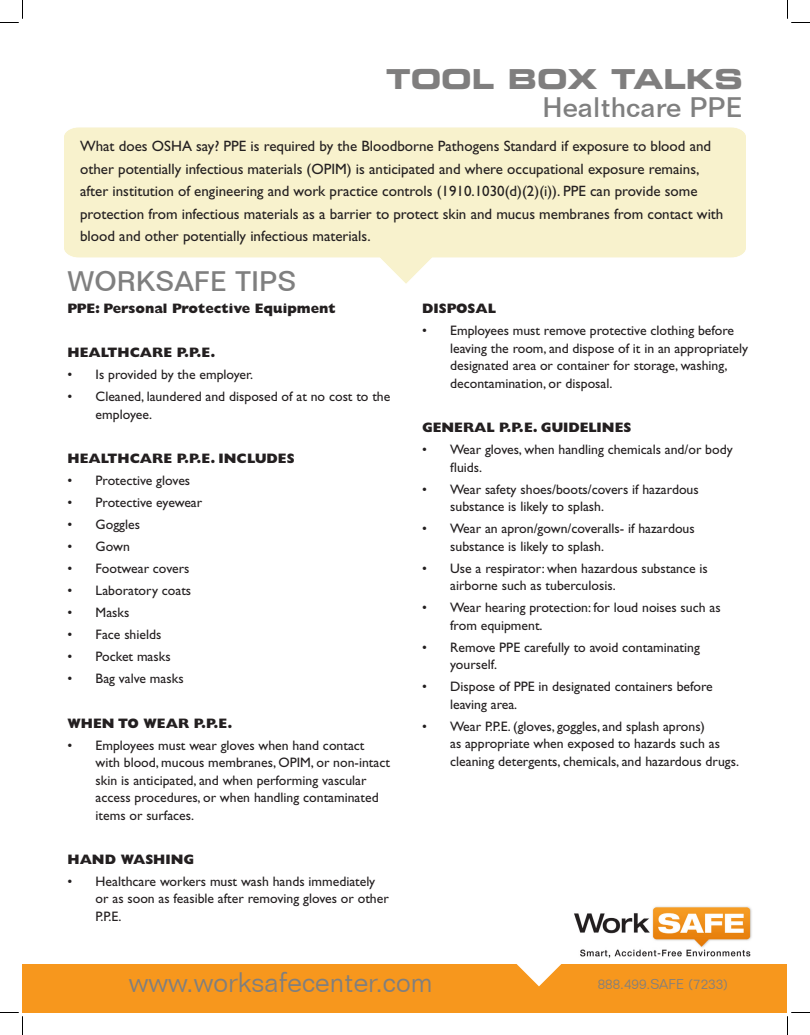
<style>
.page{position:relative;width:810px;height:1035px;background:#fff}
.page>*{position:absolute;margin:0;border:0;box-sizing:border-box;transform-origin:0 0}
.t1{font:500 27.5px "Folio BT";color:#7f7f7f}
.t2{font:300 27.5px "Folio BT";color:#7f7f7f}
.t3{font:27.5px "Eurostile Bold Extended Two";color:#7f7e7e}
.t4{font:15px/22.5px "Gill Sans";color:#231f20}
.t5{font:13.75px/17.5px "Gill Sans";color:#231f20}
.t6{font:800 13.75px "Gill Sans";color:#231f20}
.t7{font:300 13.75px "Folio BT";color:#7f7f7f}
</style>
<div class="page">
<div style="left:22px;top:964px;width:766px;height:48px;background:#f7971d"></div>
<svg style="left:516px;top:964px;width:46px;height:22px"></svg>
<img style="left:574px;top:906px;width:178px;height:52px">
<svg style="left:0;top:0;width:23px;height:23px"></svg>
<svg style="left:0;top:1012px;width:23px;height:23px"></svg>
<svg style="left:787px;top:0;width:23px;height:23px"></svg>
<svg style="left:787px;top:1012px;width:23px;height:23px"></svg>
<h1 class="t3" style="left:386px;top:60px;width:358px">TOOL BOX TALKS</h1>
<h1 class="t1" style="left:543px;top:91px;width:202px">Healthcare PPE</h1>
<p class="t4" style="left:80px;top:135px;width:645px">What does OSHA say? PPE is required by the Bloodborne Pathogens Standard if exposure to blood and other potentially infectious materials (OPIM) is anticipated and where occupational exposure remains, after institution of engineering and work practice controls (1910.1030(d)(2)(i)). PPE can provide some protection from infectious materials as a barrier to protect skin and mucus membranes from contact with blood and other potentially infectious materials.</p>
<h1 class="t1" style="left:68px;top:265px;width:210px">WorkSafe Tips</h1>
<p class="t6" style="left:68px;top:301px;width:270px">PPE: Personal Protective Equipment</p>
<p class="t6" style="left:68px;top:345px;width:149px">HEALTHCARE P.P.E.</p>
<p class="t5" style="left:68px;top:366px;width:187px">• Is provided by the employer.</p>
<p class="t5" style="left:96px;top:388px;width:296px;text-indent:-28px">• Cleaned, laundered and disposed of at no cost to the employee.</p>
<p class="t6" style="left:68px;top:451px;width:229px">HEALTHCARE P.P.E. INCLUDES</p>
<p class="t5" style="left:68px;top:472px;width:124px">• Protective gloves</p>
<p class="t5" style="left:68px;top:494px;width:136px">• Protective eyewear</p>
<p class="t5" style="left:68px;top:516px;width:74px">• Goggles</p>
<p class="t5" style="left:68px;top:538px;width:64px">• Gown</p>
<p class="t5" style="left:68px;top:560px;width:124px">• Footwear covers</p>
<p class="t5" style="left:68px;top:582px;width:125px">• Laboratory coats</p>
<p class="t5" style="left:68px;top:604px;width:63px">• Masks</p>
<p class="t5" style="left:68px;top:626px;width:95px">• Face shields</p>
<p class="t5" style="left:68px;top:648px;width:105px">• Pocket masks</p>
<p class="t5" style="left:68px;top:670px;width:118px">• Bag valve masks</p>
<p class="t6" style="left:68px;top:715px;width:166px">WHEN TO WEAR P.P.E.</p>
<p class="t5" style="left:96px;top:737px;width:296px;text-indent:-28px">• Employees must wear gloves when hand contact with blood, mucous membranes, OPIM, or non-intact skin is anticipated, and when performing vascular access procedures, or when handling contaminated items or surfaces.</p>
<p class="t6" style="left:68px;top:851px;width:128px">HAND WASHING</p>
<p class="t5" style="left:96px;top:873px;width:295px;text-indent:-28px">• Healthcare workers must wash hands immediately or as soon as feasible after removing gloves or other<br>P.P.E.</p>
<p class="t6" style="left:422px;top:301px;width:75px">DISPOSAL</p>
<p class="t5" style="left:450px;top:322px;width:299px;text-indent:-28px">• Employees must remove protective clothing before leaving the room, and dispose of it in an appropriately designated area or container for storage, washing, decontamination, or disposal.</p>
<p class="t6" style="left:422px;top:420px;width:211px">GENERAL P.P.E. GUIDELINES</p>
<p class="t5" style="left:450px;top:441px;width:284px;text-indent:-28px">• Wear gloves, when handling chemicals and/or body fluids.</p>
<p class="t5" style="left:450px;top:481px;width:250px;text-indent:-28px">• Wear safety shoes/boots/covers if hazardous substance is likely to splash.</p>
<p class="t5" style="left:450px;top:520px;width:246px;text-indent:-28px">• Wear an apron/gown/coveralls- if hazardous substance is likely to splash.</p>
<p class="t5" style="left:450px;top:560px;width:259px;text-indent:-28px">• Use a respirator: when hazardous substance is airborne such as tuberculosis.</p>
<p class="t5" style="left:450px;top:599px;width:272px;text-indent:-28px">• Wear hearing protection: for loud noises such as from equipment.</p>
<p class="t5" style="left:450px;top:639px;width:251px;text-indent:-28px">• Remove PPE carefully to avoid contaminating yourself.</p>
<p class="t5" style="left:450px;top:678px;width:264px;text-indent:-28px">• Dispose of PPE in designated containers before leaving area.</p>
<p class="t5" style="left:450px;top:718px;width:290px;text-indent:-28px">• Wear P.P.E. (gloves, goggles, and splash aprons)<br>as appropriate when exposed to hazards such as cleaning detergents, chemicals, and hazardous drugs.</p>
<h1 class="t2" style="left:129px;top:966px;width:305px">www.worksafecenter.com</h1>
<p class="t7" style="left:598px;top:976px;width:132px">888.499.SAFE (7233)</p>
</div>
